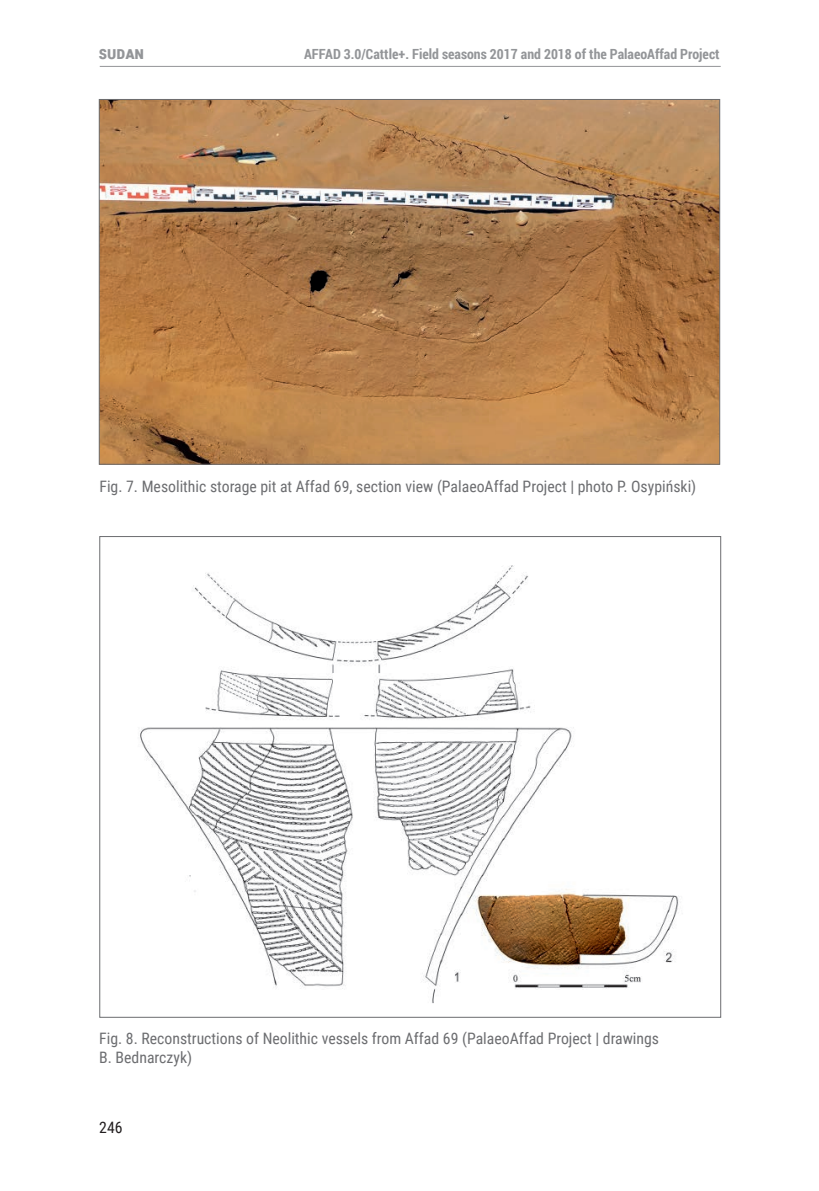
<style>
.page{position:relative;width:819px;height:1191px;background:#fff}
.page>*{position:absolute;margin:0;border:0;box-sizing:border-box;transform-origin:0 0}
.t1{font:700 17.5px "Roboto Condensed";color:#939598}
.t2{font:15.75px/19.2px "Roboto Condensed";color:#6c6d70}
.t3{font:15.75px "Roboto Condensed";color:#231f20}
.t4{font:700 14px "Roboto Condensed";color:#939598}
</style>
<div class="page">
<hr style="left:100px;top:66px;width:620px;height:1px;background:#939598">
<img style="left:101px;top:101px;width:617px;height:361px">
<img style="left:140px;top:565px;width:539px;height:438px">
<p class="t1" style="left:99px;top:40px;width:47px">SUDAN</p>
<p class="t4" style="left:304px;top:44px;width:417px">AFFAD 3.0/Cattle+. Field seasons 2017 and 2018 of the PalaeoAffad Project</p>
<p class="t2" style="left:99px;top:476px;width:598px">Fig. 7. Mesolithic storage pit at Affad 69, section view (PalaeoAffad Project | photo P. Osypiński)</p>
<p class="t2" style="left:99px;top:1028px;width:561px">Fig. 8. Reconstructions of Neolithic vessels from Affad 69 (PalaeoAffad Project | drawings<br>B. Bednarczyk)</p>
<p class="t3" style="left:99px;top:1116px;width:25px">246</p>
</div>
